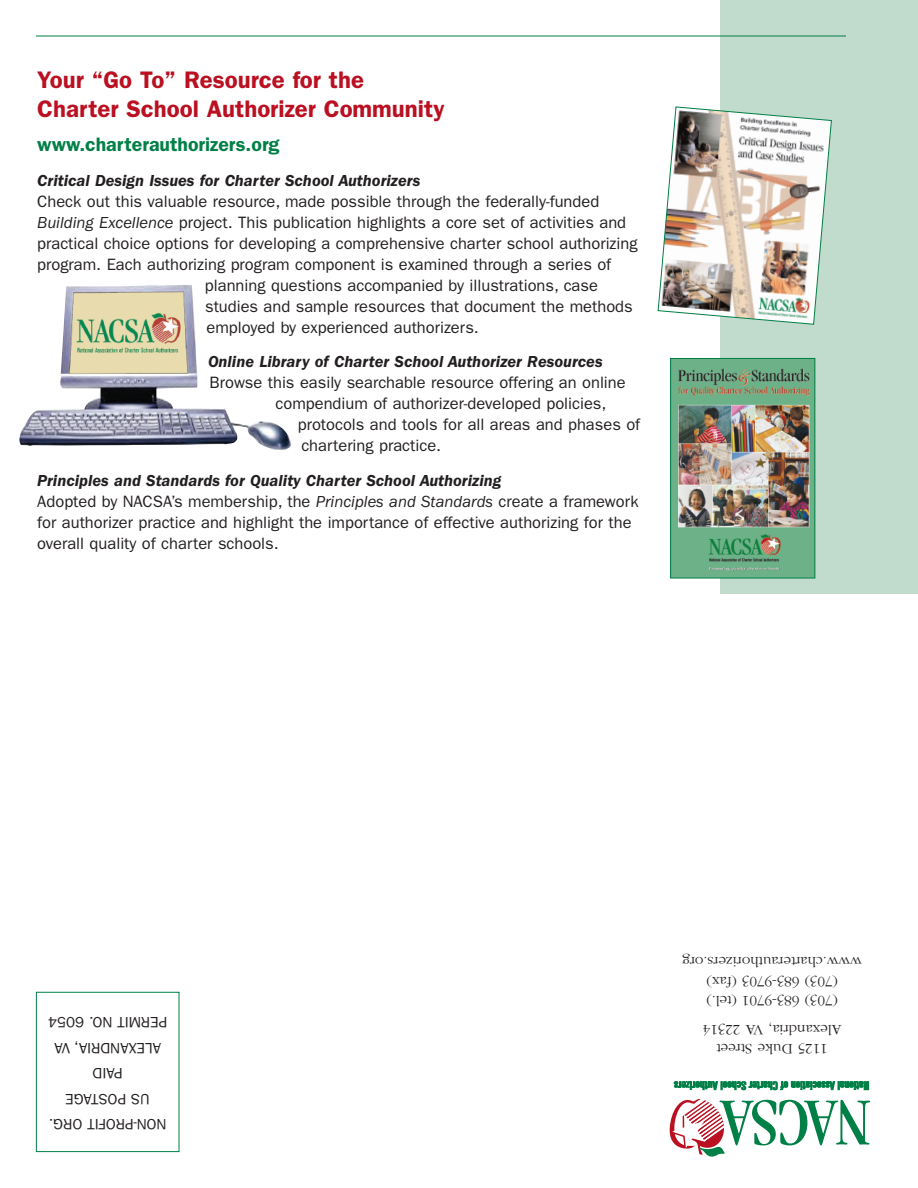
<style>
.page{position:relative;width:918px;height:1188px;background:#fff}
.page>*{position:absolute;margin:0;border:0;box-sizing:border-box;transform-origin:0 0}
.t1{font:600 24px/28.5px "Franklin Gothic";color:#ba1021}
.t2{font:600 19.5px "Franklin Gothic";color:#007f46}
.t3{font:16.5px/21px "Franklin Gothic";color:#231f20}
.t4{font:italic 600 16.5px "Franklin Gothic";color:#231f20}
.t5{font:300 15px/19.5px "Garamond";color:#231f20;text-align:center}
.t6{font:15px/25.5px "Franklin Gothic";color:#231f20;text-align:center}
.s1{font-style:italic}
.s2{font-weight:600;font-style:italic}
</style>
<div class="page">
<div style="left:720px;top:0;width:198px;height:594px;background:#c1dbcc"></div>
<hr style="left:36px;top:36px;width:810px;height:1px;background:#007f46">
<svg style="left:674px;top:1081px;width:195px;height:9px"></svg>
<svg style="left:670px;top:1099px;width:200px;height:58px"></svg>
<div style="left:36px;top:992px;width:143px;height:160px;border:1px solid #007f46"></div>
<img style="left:657px;top:106px;width:175px;height:219px">
<img style="left:672px;top:360px;width:141px;height:216px">
<div style="left:670px;top:358px;width:145px;height:220px;border:1px solid #007f46"></div>
<img style="left:19px;top:285px;width:272px;height:165px">
<h1 class="t1" style="left:37px;top:68px;width:409px">Your “Go To” Resource for the<br>Charter School Authorizer Community</h1>
<p class="t2" style="left:37px;top:138px;width:244px">www.charterauthorizers.org</p>
<p class="t4" style="left:37px;top:174px;width:385px">Critical Design Issues for Charter School Authorizers</p>
<p class="t3" style="left:37px;top:192px;width:563px">Check out this valuable resource, made possible through the federally-funded</p>
<p class="t3" style="left:37px;top:213px;width:590px"><span class="s1">Building Excellence</span> project. This publication highlights a core set of activities and</p>
<p class="t3" style="left:37px;top:234px;width:602px">practical choice options for developing a comprehensive charter school authorizing</p>
<p class="t3" style="left:37px;top:255px;width:575px">program. Each authorizing program component is examined through a series of</p>
<p class="t3" style="left:205px;top:276px;width:395px">planning questions accompanied by illustrations, case</p>
<p class="t3" style="left:205px;top:297px;width:429px">studies and sample resources that document the methods</p>
<p class="t3" style="left:207px;top:318px;width:274px">employed by experienced authorizers.</p>
<p class="t4" style="left:208px;top:356px;width:396px">Online Library of Charter School Authorizer Resources</p>
<p class="t3" style="left:276px;top:374px;width:352px;text-indent:-66px">Browse this easily searchable resource offering an online compendium of authorizer-developed policies,</p>
<p class="t3" style="left:298px;top:416px;width:344px">protocols and tools for all areas and phases of chartering practice.</p>
<p class="t3" style="left:37px;top:471px;width:603px"><span class="s2">Principles and Standards for Quality Charter School Authorizing<br></span>Adopted by NACSA’s membership, the <span class="s1">Principles and Standards</span> create a framework for authorizer practice and highlight the importance of effective authorizing for the overall quality of charter schools.</p>
<p class="t6" style="left:167px;top:1136px;width:120px;rotate:-180deg">NON-PROFIT ORG.<br>US POSTAGE<br>PAID<br>ALEXANDRIA, VA<br>PERMIT NO. 6054</p>
<p class="t5" style="left:862px;top:1011px;width:181px;rotate:-180deg">(703) 683-9701 (tel.)<br>(703) 683-9703 (fax) www.charterauthorizers.org</p>
<p class="t5" style="left:841px;top:1059px;width:140px;rotate:-180deg">1125 Duke Street<br>Alexandria, VA 22314</p>
</div>
